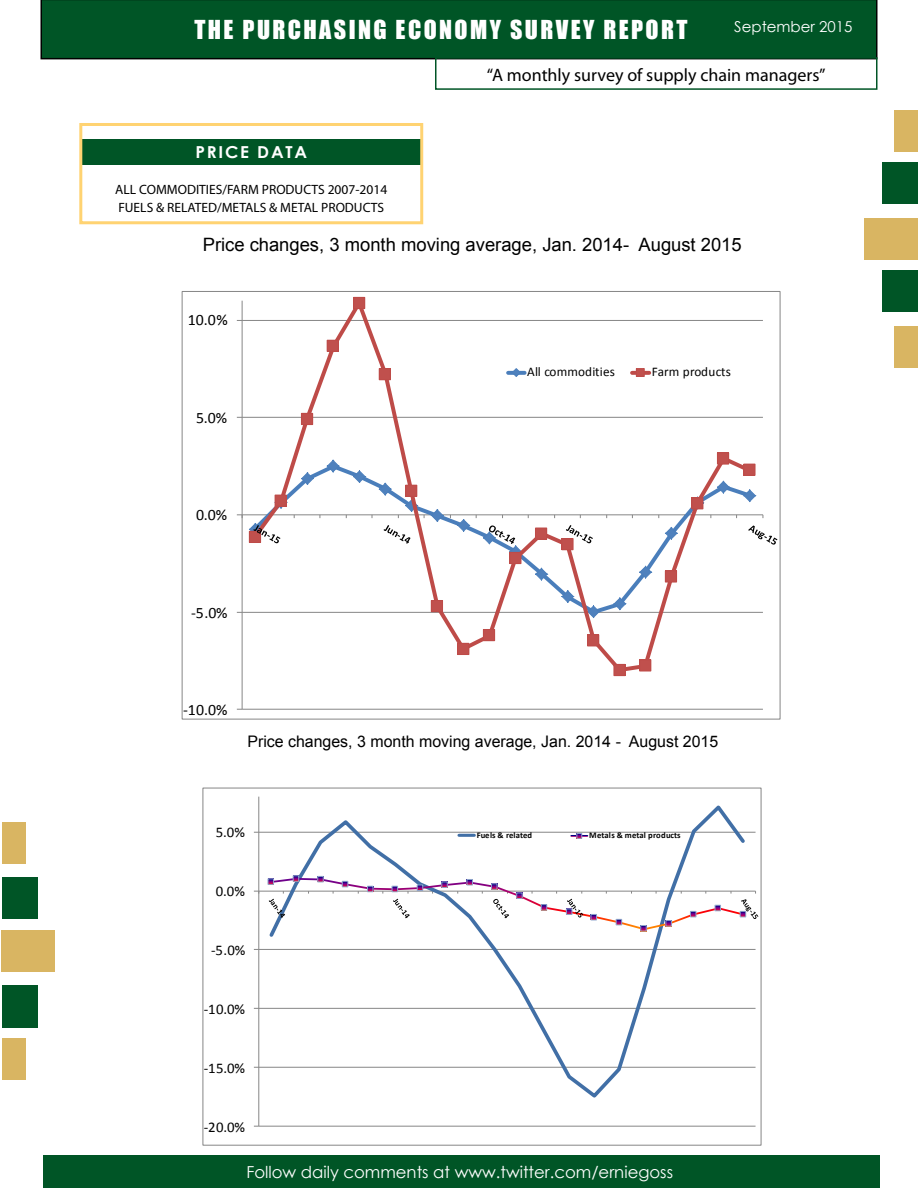
<style>
.page{position:relative;width:918px;height:1188px;background:#fff}
.page>*{position:absolute;margin:0;border:0;box-sizing:border-box;transform-origin:0 0}
.t1{font:24px "Impact";letter-spacing:.1em;color:#fff}
.t2{font:18.45px "Arial";color:#000}
.t3{font:18px "Myriad Pro";color:#000}
.t4{font:16.5px "Century Gothic";color:#fff}
.t5{font:700 16.5px "Century Gothic";letter-spacing:.1em;color:#fff;scale:1.04 1}
.t6{font:15.9px "Arial";color:#000}
.t7{font:15.9px "Calibri";color:#000}
.t8{font:15px "Century Gothic";color:#fff}
.t9{font:14.85px "Calibri";color:#000}
.t10{font:14.7px "Calibri";color:#000}
.t11{font:13.5px/18px "Myriad Pro";color:#000}
.t12{font:13.2px "Calibri";letter-spacing:.005em;color:#000}
.t13{font:700 8.7px "Calibri";letter-spacing:.005em;color:#000}
</style>
<div class="page">
<div style="left:43px;top:1155px;width:837px;height:33px;background:#005526"></div>
<div style="left:2px;top:822px;width:24px;height:42px;background:#d9b562"></div>
<div style="left:2px;top:877px;width:36px;height:42px;background:#005526"></div>
<div style="left:1px;top:930px;width:54px;height:42px;background:#d9b562"></div>
<div style="left:2px;top:985px;width:36px;height:42px;background:#005526"></div>
<div style="left:2px;top:1038px;width:24px;height:42px;background:#d9b562"></div>
<div style="left:894px;top:326px;width:24px;height:42px;background:#d9b562"></div>
<div style="left:882px;top:270px;width:36px;height:42px;background:#005526"></div>
<div style="left:864px;top:218px;width:54px;height:42px;background:#d9b562"></div>
<div style="left:882px;top:162px;width:36px;height:42px;background:#005526"></div>
<div style="left:894px;top:110px;width:24px;height:42px;background:#d9b562"></div>
<div style="left:40px;top:0;width:838px;height:59px;background:#005526"></div>
<div style="left:435px;top:57px;width:443px;height:33px;border:2px solid #005526"></div>
<div style="left:82px;top:139px;width:340px;height:26px;background:#005526"></div>
<div style="left:79px;top:123px;width:344px;height:101px;border:3px solid #ffd372"></div>
<hr style="left:242px;top:709px;width:521px;height:1px;background:#868686">
<hr style="left:242px;top:612px;width:521px;height:1px;background:#868686">
<hr style="left:242px;top:417px;width:521px;height:1px;background:#868686">
<hr style="left:242px;top:320px;width:521px;height:1px;background:#868686">
<hr style="left:242px;top:301px;width:1px;height:408px;background:#868686">
<hr style="left:242px;top:515px;width:521px;height:1px;background:#868686">
<svg style="left:249px;top:296px;width:506px;height:378px"></svg>
<div style="left:275px;top:495px;width:11px;height:11px;background:#c0504d"></div>
<div style="left:275px;top:495px;width:12px;height:12px;border:1px solid #be4b48"></div>
<div style="left:301px;top:413px;width:12px;height:12px;background:#c0504d"></div>
<div style="left:327px;top:340px;width:11px;height:11px;background:#c0504d"></div>
<div style="left:327px;top:340px;width:12px;height:12px;border:1px solid #be4b48"></div>
<div style="left:354px;top:297px;width:11px;height:12px;background:#c0504d"></div>
<div style="left:353px;top:297px;width:12px;height:12px;border:1px solid #be4b48"></div>
<div style="left:379px;top:369px;width:11px;height:11px;background:#c0504d"></div>
<div style="left:379px;top:368px;width:12px;height:12px;border:1px solid #be4b48"></div>
<div style="left:406px;top:485px;width:11px;height:11px;background:#c0504d"></div>
<div style="left:405px;top:485px;width:12px;height:12px;border:1px solid #be4b48"></div>
<div style="left:431px;top:600px;width:12px;height:12px;background:#c0504d"></div>
<div style="left:458px;top:643px;width:11px;height:12px;background:#c0504d"></div>
<div style="left:457px;top:643px;width:12px;height:12px;border:1px solid #be4b48"></div>
<div style="left:483px;top:629px;width:12px;height:12px;background:#c0504d"></div>
<div style="left:510px;top:552px;width:11px;height:12px;background:#c0504d"></div>
<div style="left:509px;top:552px;width:12px;height:12px;border:1px solid #be4b48"></div>
<div style="left:535px;top:528px;width:12px;height:11px;background:#c0504d"></div>
<div style="left:535px;top:528px;width:12px;height:12px;border:1px solid #be4b48"></div>
<div style="left:562px;top:539px;width:11px;height:11px;background:#c0504d"></div>
<div style="left:588px;top:635px;width:11px;height:11px;background:#c0504d"></div>
<div style="left:587px;top:634px;width:12px;height:12px;border:1px solid #be4b48"></div>
<div style="left:614px;top:664px;width:11px;height:12px;background:#c0504d"></div>
<div style="left:640px;top:660px;width:11px;height:11px;background:#c0504d"></div>
<div style="left:639px;top:659px;width:12px;height:12px;border:1px solid #be4b48"></div>
<div style="left:665px;top:571px;width:12px;height:11px;background:#c0504d"></div>
<div style="left:692px;top:498px;width:11px;height:11px;background:#c0504d"></div>
<div style="left:691px;top:497px;width:12px;height:12px;border:1px solid #be4b48"></div>
<div style="left:717px;top:453px;width:12px;height:11px;background:#c0504d"></div>
<div style="left:744px;top:464px;width:11px;height:11px;background:#c0504d"></div>
<div style="left:743px;top:464px;width:12px;height:12px;border:1px solid #be4b48"></div>
<svg style="left:249px;top:515px;width:31px;height:28px"></svg>
<svg style="left:384px;top:525px;width:26px;height:19px"></svg>
<svg style="left:483px;top:525px;width:39px;height:33px"></svg>
<svg style="left:566px;top:525px;width:27px;height:18px"></svg>
<svg style="left:748px;top:526px;width:29px;height:19px"></svg>
<svg style="left:508px;top:371px;width:17px;height:4px"></svg>
<svg style="left:511px;top:368px;width:10px;height:9px"></svg>
<svg style="left:632px;top:371px;width:17px;height:4px"></svg>
<div style="left:636px;top:369px;width:8px;height:7px;background:#c0504d"></div>
<div style="left:636px;top:368px;width:9px;height:9px;border:1px solid #be4b48"></div>
<hr style="left:259px;top:1126px;width:497px;height:1px;background:#868686">
<hr style="left:259px;top:1067px;width:497px;height:1px;background:#868686">
<hr style="left:259px;top:1008px;width:497px;height:1px;background:#868686">
<hr style="left:259px;top:949px;width:497px;height:1px;background:#868686">
<hr style="left:259px;top:832px;width:497px;height:1px;background:#868686">
<hr style="left:258px;top:797px;width:1px;height:329px;background:#868686">
<hr style="left:259px;top:891px;width:497px;height:1px;background:#868686">
<svg style="left:266px;top:805px;width:482px;height:293px"></svg>
<div style="left:293px;top:875px;width:6px;height:7px;border:1px solid #8ea5cb"></div>
<svg style="left:268px;top:876px;width:490px;height:55px"></svg>
<hr style="left:459px;top:834px;width:15px;height:3px;background:#416fa6">
<svg style="left:570px;top:833px;width:18px;height:6px"></svg>
<h1 class="t1" style="left:194px;top:11px;width:495px">THE PURCHASING ECONOMY SURVEY REPORT</h1>
<p class="t8" style="left:734px;top:17px;width:120px">September 2015</p>
<h3 class="t3" style="left:487px;top:64px;width:340px">“A monthly survey of supply chain managers”</h3>
<p class="t5" style="left:196px;top:140px;width:109px">PRICE DATA</p>
<p class="t11" style="left:115px;top:180px;width:273px">ALL COMMODITIES/FARM PRODUCTS 2007-2014<br>FUELS &amp; RELATED/METALS &amp; METAL PRODUCTS</p>
<h2 class="t2" style="left:203px;top:233px;width:541px">Price changes, 3 month moving average, Jan. 2014- August 2015</h2>
<p class="t7" style="left:188px;top:310px;width:41px">10.0%</p>
<p class="t7" style="left:196px;top:407px;width:33px">5.0%</p>
<p class="t7" style="left:196px;top:505px;width:33px">0.0%</p>
<p class="t7" style="left:191px;top:602px;width:38px">-5.0%</p>
<p class="t12" style="left:527px;top:364px;width:89px">All commodities</p>
<p class="t12" style="left:652px;top:364px;width:81px">Farm products</p>
<p class="t7" style="left:183px;top:700px;width:46px">-10.0%</p>
<p class="t6" style="left:247px;top:731px;width:472px">Price changes, 3 month moving average, Jan. 2014 - August 2015</p>
<p class="t10" style="left:216px;top:822px;width:31px">5.0%</p>
<p class="t13" style="left:477px;top:830px;width:57px">Fuels &amp; related</p>
<p class="t13" style="left:589px;top:830px;width:93px">Metals &amp; metal products</p>
<p class="t10" style="left:216px;top:881px;width:31px">0.0%</p>
<p class="t10" style="left:211px;top:940px;width:35px">-5.0%</p>
<p class="t9" style="left:204px;top:999px;width:43px">-10.0%</p>
<p class="t9" style="left:204px;top:1058px;width:43px">-15.0%</p>
<p class="t9" style="left:204px;top:1117px;width:43px">-20.0%</p>
<p class="t4" style="left:246px;top:1160px;width:428px">Follow daily comments at www.twitter.com/erniegoss</p>
</div>
